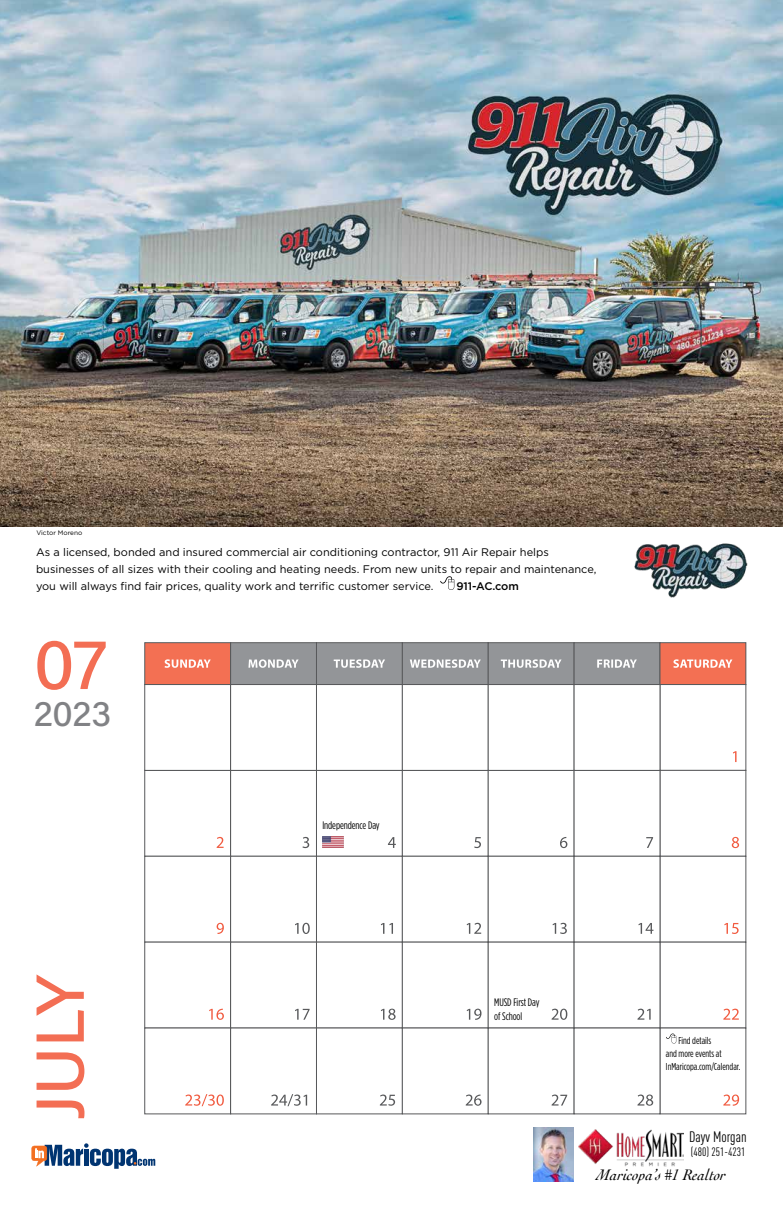
<style>
.page{position:relative;width:783px;height:1206px;background:#fff}
.page>*{position:absolute;margin:0;border:0;box-sizing:border-box;transform-origin:0 0}
.t1{font:500 72px "Acumin Pro";color:#f36e54}
.t2{font:500 68px "Acumin Pro";color:#f36e54}
.t3{font:500 36px "Acumin Pro";color:#818285}
.t4{font:italic 16px "Cochin";color:#000}
.t5{font:15px "DIN Cond";color:#000}
.t6{font:12px "DIN Cond";color:#000}
.t7{font:11px/17px "Gotham";color:#000}
.t8{font:500 11px "Gotham";letter-spacing:-.005em;color:#000}
.t9{font:10.9px/14px "Gotham Condensed";letter-spacing:-.005em;color:#000}
.t10{font:10px/13px "Gotham Condensed";color:#000}
.t11{font:6.5px "Gotham";color:#000}
</style>
<div class="page">
<div style="left:660px;top:684px;width:86px;height:87px;border:1px solid #58595b"></div>
<div style="left:660px;top:770px;width:86px;height:87px;border:1px solid #58595b"></div>
<div style="left:660px;top:856px;width:86px;height:86px;border:1px solid #58595b"></div>
<div style="left:660px;top:942px;width:86px;height:86px;border:1px solid #58595b"></div>
<div style="left:144px;top:770px;width:87px;height:87px;border:1px solid #58595b"></div>
<div style="left:144px;top:856px;width:87px;height:86px;border:1px solid #58595b"></div>
<div style="left:144px;top:942px;width:87px;height:86px;border:1px solid #58595b"></div>
<div style="left:230px;top:770px;width:87px;height:87px;border:1px solid #58595b"></div>
<div style="left:230px;top:856px;width:87px;height:86px;border:1px solid #58595b"></div>
<div style="left:230px;top:942px;width:87px;height:86px;border:1px solid #58595b"></div>
<div style="left:316px;top:770px;width:87px;height:87px;border:1px solid #58595b"></div>
<div style="left:316px;top:856px;width:87px;height:86px;border:1px solid #58595b"></div>
<div style="left:316px;top:942px;width:87px;height:86px;border:1px solid #58595b"></div>
<div style="left:402px;top:770px;width:87px;height:87px;border:1px solid #58595b"></div>
<div style="left:402px;top:856px;width:87px;height:86px;border:1px solid #58595b"></div>
<div style="left:402px;top:942px;width:87px;height:86px;border:1px solid #58595b"></div>
<div style="left:488px;top:770px;width:86px;height:87px;border:1px solid #58595b"></div>
<div style="left:488px;top:856px;width:86px;height:86px;border:1px solid #58595b"></div>
<div style="left:488px;top:942px;width:86px;height:86px;border:1px solid #58595b"></div>
<div style="left:144px;top:684px;width:87px;height:87px;border:1px solid #58595b"></div>
<div style="left:230px;top:684px;width:87px;height:87px;border:1px solid #58595b"></div>
<div style="left:316px;top:684px;width:87px;height:87px;border:1px solid #58595b"></div>
<div style="left:402px;top:684px;width:87px;height:87px;border:1px solid #58595b"></div>
<div style="left:488px;top:684px;width:86px;height:87px;border:1px solid #58595b"></div>
<div style="left:574px;top:942px;width:86px;height:86px;border:1px solid #58595b"></div>
<svg style="left:733px;top:751px;width:4px;height:11px"></svg>
<svg style="left:732px;top:837px;width:7px;height:11px"></svg>
<svg style="left:724px;top:923px;width:15px;height:11px"></svg>
<svg style="left:723px;top:1009px;width:16px;height:11px"></svg>
<svg style="left:723px;top:1095px;width:16px;height:11px"></svg>
<svg style="left:217px;top:837px;width:7px;height:11px"></svg>
<svg style="left:217px;top:923px;width:7px;height:11px"></svg>
<svg style="left:209px;top:1009px;width:15px;height:11px"></svg>
<svg style="left:185px;top:1094px;width:39px;height:12px"></svg>
<svg style="left:302px;top:837px;width:7px;height:11px"></svg>
<svg style="left:295px;top:923px;width:15px;height:11px"></svg>
<svg style="left:295px;top:1009px;width:15px;height:11px"></svg>
<svg style="left:271px;top:1094px;width:36px;height:12px"></svg>
<svg style="left:388px;top:837px;width:8px;height:11px"></svg>
<svg style="left:381px;top:923px;width:12px;height:11px"></svg>
<svg style="left:381px;top:1009px;width:15px;height:11px"></svg>
<svg style="left:380px;top:1095px;width:15px;height:11px"></svg>
<svg style="left:474px;top:837px;width:7px;height:11px"></svg>
<svg style="left:467px;top:923px;width:14px;height:11px"></svg>
<svg style="left:467px;top:1009px;width:15px;height:11px"></svg>
<svg style="left:466px;top:1095px;width:16px;height:11px"></svg>
<svg style="left:560px;top:837px;width:7px;height:11px"></svg>
<svg style="left:553px;top:923px;width:14px;height:11px"></svg>
<svg style="left:552px;top:1009px;width:15px;height:11px"></svg>
<svg style="left:552px;top:1095px;width:15px;height:11px"></svg>
<svg style="left:646px;top:837px;width:7px;height:11px"></svg>
<svg style="left:638px;top:923px;width:15px;height:11px"></svg>
<svg style="left:637px;top:1009px;width:14px;height:11px"></svg>
<svg style="left:637px;top:1095px;width:16px;height:11px"></svg>
<div style="left:145px;top:643px;width:86px;height:42px;background:#f37053"></div>
<div style="left:144px;top:642px;width:87px;height:43px;border:1px solid #58595b"></div>
<div style="left:231px;top:643px;width:85px;height:42px;background:#939598"></div>
<div style="left:230px;top:642px;width:87px;height:43px;border:1px solid #58595b"></div>
<div style="left:316px;top:643px;width:86px;height:42px;background:#939598"></div>
<div style="left:316px;top:642px;width:87px;height:43px;border:1px solid #58595b"></div>
<div style="left:402px;top:643px;width:86px;height:42px;background:#939598"></div>
<div style="left:402px;top:642px;width:87px;height:43px;border:1px solid #58595b"></div>
<div style="left:488px;top:643px;width:86px;height:42px;background:#939598"></div>
<div style="left:488px;top:642px;width:86px;height:43px;border:1px solid #58595b"></div>
<div style="left:574px;top:643px;width:86px;height:42px;background:#939598"></div>
<div style="left:574px;top:642px;width:86px;height:43px;border:1px solid #58595b"></div>
<div style="left:660px;top:643px;width:86px;height:42px;background:#f37053"></div>
<div style="left:660px;top:642px;width:86px;height:43px;border:1px solid #58595b"></div>
<svg style="left:165px;top:659px;width:46px;height:9px"></svg>
<svg style="left:248px;top:659px;width:51px;height:9px"></svg>
<svg style="left:334px;top:659px;width:51px;height:9px"></svg>
<svg style="left:410px;top:659px;width:71px;height:9px"></svg>
<svg style="left:501px;top:659px;width:61px;height:9px"></svg>
<svg style="left:597px;top:659px;width:40px;height:9px"></svg>
<svg style="left:673px;top:659px;width:59px;height:9px"></svg>
<img style="left:0;top:0;width:783px;height:526px">
<svg style="left:440px;top:576px;width:14px;height:14px"></svg>
<svg style="left:32px;top:1143px;width:123px;height:26px"></svg>
<img style="left:322px;top:836px;width:22px;height:12px">
<svg style="left:666px;top:1034px;width:10px;height:10px"></svg>
<img style="left:634px;top:543px;width:114px;height:55px">
<img style="left:579px;top:1129px;width:104px;height:38px">
<img style="left:534px;top:1127px;width:40px;height:54px">
<p class="t11" style="left:37px;top:529px;width:47px">Victor Moreno</p>
<p class="t7" style="left:36px;top:543px;width:562px">As a licensed, bonded and insured commercial air conditioning contractor, 911 Air Repair helps businesses of all sizes with their cooling and heating needs. From new units to repair and maintenance, you will always find fair prices, quality work and terrific customer service.</p>
<p class="t8" style="left:456px;top:579px;width:64px">911-AC.com</p>
<h1 class="t1" style="left:34px;top:614px;width:75px">07</h1>
<h3 class="t3" style="left:34px;top:688px;width:79px">2023</h3>
<h2 class="t2" style="left:13px;top:1120px;width:148px;rotate:-90deg">JULY</h2>
<p class="t9" style="left:322px;top:818px;width:59px">Independence Day</p>
<p class="t9" style="left:494px;top:995px;width:47px">MUSD First Day of School</p>
<p class="t10" style="left:666px;top:1033px;width:76px;text-indent:12px">Find details<br>and more events at<br>InMaricopa.com/Calendar.</p>
<h3 class="t5" style="left:689px;top:1128px;width:59px">Dayv Morgan</h3>
<p class="t6" style="left:691px;top:1145px;width:56px">(480) 251-4231</p>
<h3 class="t4" style="left:597px;top:1164px;width:131px">Maricopa’s #1 Realtor</h3>
</div>
